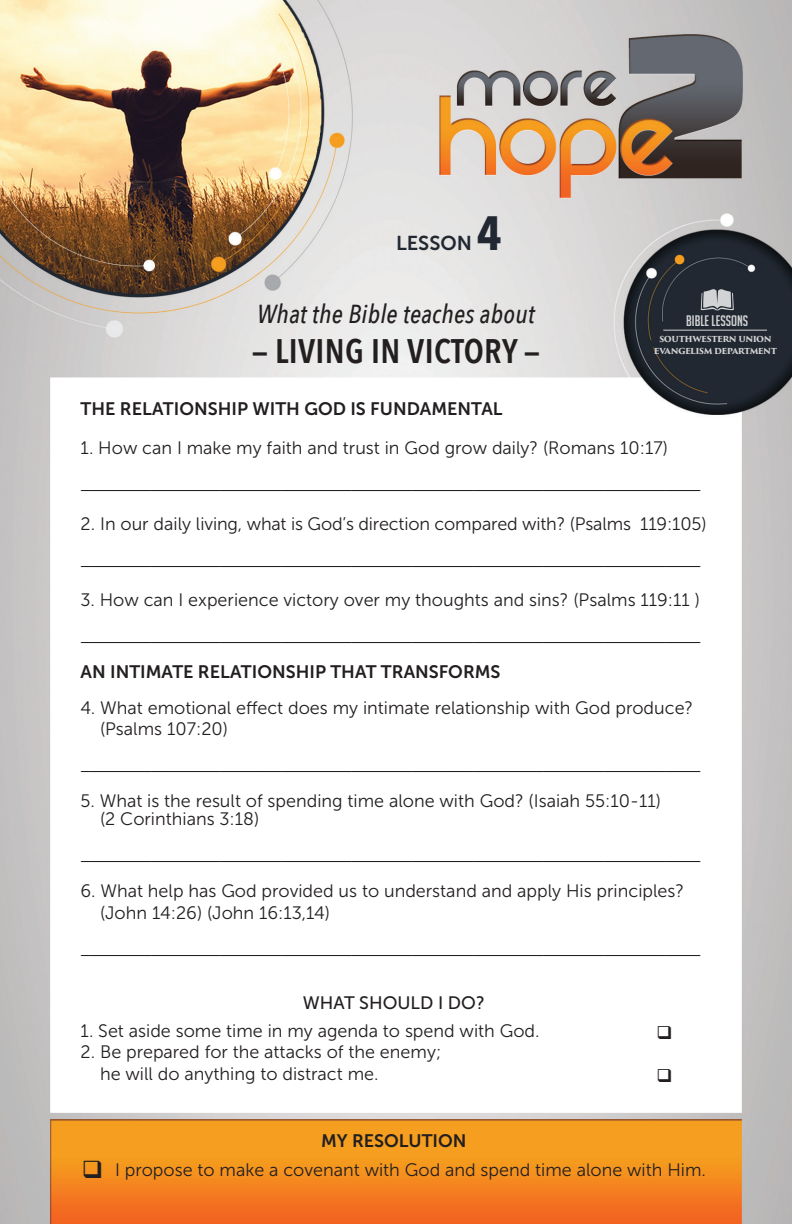
<style>
.page{position:relative;width:792px;height:1224px;background:#fff}
.page>*{position:absolute;margin:0;border:0;box-sizing:border-box;transform-origin:0 0}
.t1{font:700 48px "Avenir Next Condensed";color:#222832}
.t2{font:600 34px "Avenir Next Condensed";letter-spacing:.01em;color:#231f20}
.t3{font:italic 500 26px "Avenir Next Condensed";letter-spacing:.01em;color:#231f20}
.t4{font:20px "Museo Sans 700";color:#222832}
.t5{font:18px/36px "Museo Sans 300";color:#231f20}
.t6{font:18px "Museo Sans 700";color:#231f20}
.t7{font:18px "Museo Sans 500";color:#231f20}
.t8{font:15px "Big Noodle Titling";color:#d1d3d4}
.t9{font:700 9.4px/11.2px "Trajan Pro 3";letter-spacing:-.05em;color:#d1d3d4;text-align:center}
</style>
<div class="page">
<img style="left:0;top:0;width:792px;height:1224px">
<svg style="left:701px;top:289px;width:33px;height:21px"></svg>
<hr style="left:663px;top:330px;width:104px;height:1px;background:#d1d3d4">
<svg style="left:658px;top:1026px;width:13px;height:13px"></svg>
<svg style="left:658px;top:1069px;width:13px;height:13px"></svg>
<h1 class="t1" style="left:477px;top:203px;width:27px">4</h1>
<p class="t4" style="left:396px;top:232px;width:77px">LESSON</p>
<h3 class="t3" style="left:257px;top:298px;width:279px">What the Bible teaches about</h3>
<h2 class="t2" style="left:252px;top:321px;width:289px">— LIVING IN VICTORY —</h2>
<p class="t8" style="left:686px;top:313px;width:63px">BIBLE LESSONS</p>
<p class="t9" style="left:654px;top:333px;width:125px">SOUTHWESTERN UNION<br>EVANGELISM DEPARTMENT</p>
<p class="t6" style="left:81px;top:399px;width:423px">THE RELATIONSHIP WITH GOD IS FUNDAMENTAL</p>
<p class="t5" style="left:81px;top:430px;width:622px">1. How can I make my faith and trust in God grow daily? (Romans 10:17) _______________________________________________________________________</p>
<p class="t5" style="left:81px;top:506px;width:627px">2. In our daily living, what is God’s direction compared with? (Psalms 119:105) _______________________________________________________________________</p>
<p class="t5" style="left:81px;top:582px;width:622px">3. How can I experience victory over my thoughts and sins? (Psalms 119:11 ) _______________________________________________________________________</p>
<p class="t6" style="left:81px;top:661px;width:421px">AN INTIMATE RELATIONSHIP THAT TRANSFORMS</p>
<p class="t5" style="left:100px;top:697px;width:595px;line-height:21.6px;text-indent:-19px">4. What emotional effect does my intimate relationship with God produce? (Psalms 107:20)</p>
<p class="t5" style="left:81px;top:747px;width:622px">_______________________________________________________________________</p>
<p class="t5" style="left:100px;top:792px;width:563px;line-height:18px;text-indent:-19px">5. What is the result of spending time alone with God? (Isaiah 55:10-11) (2 Corinthians 3:18)</p>
<p class="t5" style="left:81px;top:837px;width:622px">_______________________________________________________________________</p>
<p class="t5" style="left:100px;top:880px;width:586px;line-height:21.6px;text-indent:-19px">6. What help has God provided us to understand and apply His principles? (John 14:26) (John 16:13,14)</p>
<p class="t5" style="left:81px;top:931px;width:622px">_______________________________________________________________________</p>
<p class="t7" style="left:303px;top:993px;width:184px">WHAT SHOULD I DO?</p>
<p class="t5" style="left:81px;top:1013px;width:461px">1. Set aside some time in my agenda to spend with God.</p>
<p class="t5" style="left:100px;top:1041px;width:343px;line-height:22px;text-indent:-19px">2. Be prepared for the attacks of the enemy; he will do anything to distract me.</p>
<p class="t6" style="left:321px;top:1131px;width:147px">MY RESOLUTION</p>
<p class="t5" style="left:82px;top:1152px;width:626px">❑ I propose to make a covenant with God and spend time alone with Him.</p>
</div>
